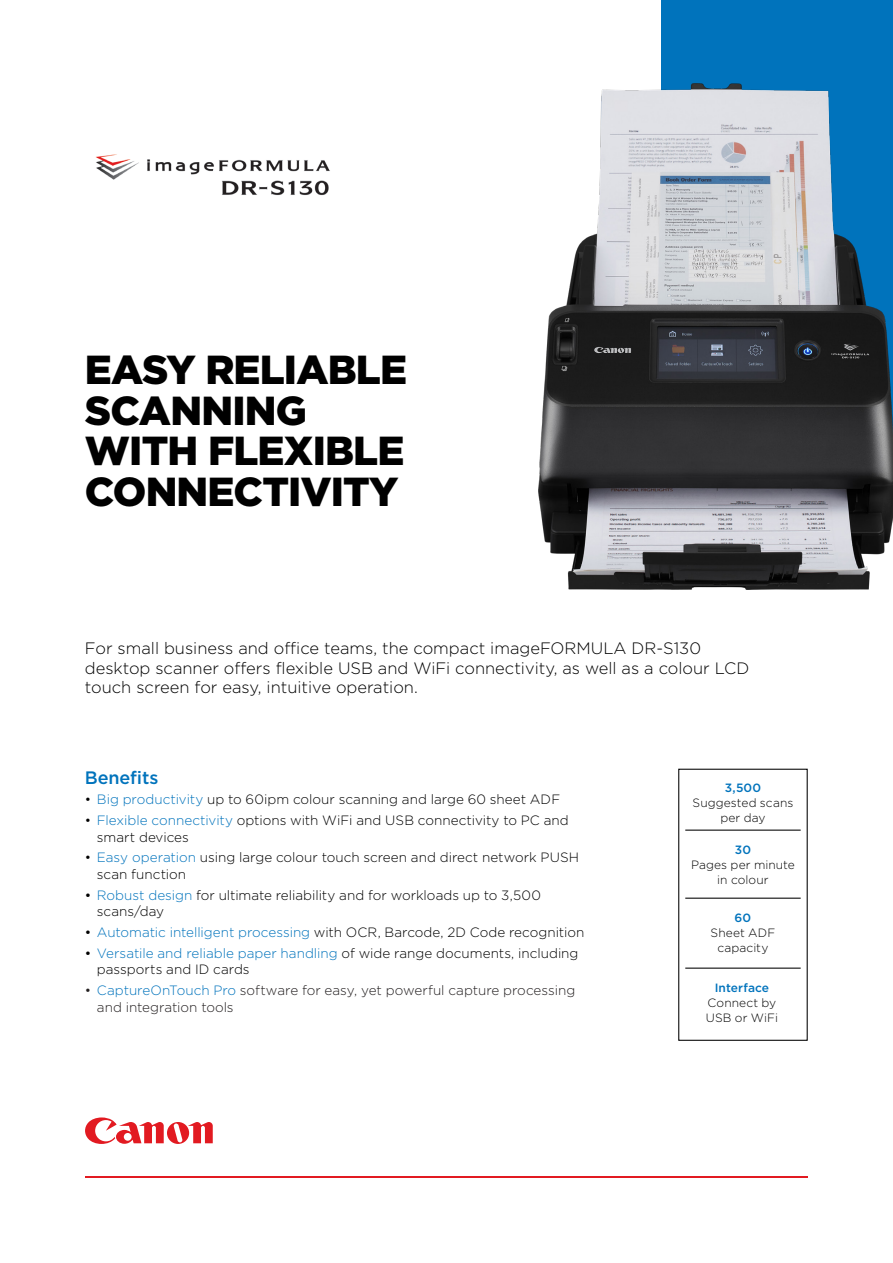
<style>
.page{position:relative;width:893px;height:1263px;background:#fff}
.page>*{position:absolute;margin:0;border:0;box-sizing:border-box;transform-origin:0 0}
.t1{font:900 40.5px/40.5px "Gotham";letter-spacing:-.02em;color:#000}
.SUBHEAD{font:500 18px "Gotham";letter-spacing:-.005em;color:#0073bc}
.t2{font:300 16.5px/19.5px "Gotham";color:#000}
.BODY_BULLETS{font:300 13.5px/16.5px "Gotham";color:#000}
.BODY_BULLETS-2{font:300 13.5px/16.5px "Gotham";color:#231f20}
.COVER_HEADER_SMALL{font:300 12px/15px "Gotham";letter-spacing:.01em;color:#000;text-align:center}
.COVER_HEADER_SMALL-2{font:500 12px "Gotham";letter-spacing:.01em;color:#0073bc}
.s1{color:#0073bc}
.s2{font-weight:400}
</style>
<div class="page">
<svg style="left:85px;top:1117px;width:128px;height:27px"></svg>
<hr style="left:85px;top:1176px;width:723px;height:2px;background:#e21a21">
<div style="left:662px;top:0;width:231px;height:477px;background:#0073bc"></div>
<hr style="left:685px;top:967px;width:116px;height:2px;background:#000">
<hr style="left:685px;top:898px;width:116px;height:1px;background:#000">
<hr style="left:685px;top:829px;width:116px;height:2px;background:#000">
<img style="left:539px;top:84px;width:354px;height:506px">
<img style="left:96px;top:154px;width:234px;height:41px">
<p class="t1" style="left:85px;top:349px;width:324px">EASY RELIABLE<br>SCANNING<br>WITH FLEXIBLE<br>CONNECTIVITY</p>
<p class="t2" style="left:85px;top:638px;width:666px">For small business and office teams, the compact imageFORMULA DR-S130 desktop scanner offers flexible USB and WiFi connectivity, as well as a colour LCD touch screen for easy, intuitive operation.</p>
<p class="SUBHEAD" style="left:85px;top:765px;width:75px">Benefits</p>
<p class="BODY_BULLETS" style="left:85px;top:791px;width:477px">• <span class="s1">Big productivity</span> up to 60ipm colour scanning and large 60 sheet ADF</p>
<p class="BODY_BULLETS" style="left:97px;top:812px;width:473px;text-indent:-12px">• <span class="s1">Flexible connectivity</span> options with WiFi and USB connectivity to PC and smart devices</p>
<p class="BODY_BULLETS" style="left:97px;top:849px;width:484px;text-indent:-12px">• <span class="s1">Easy operation</span> using large colour touch screen and direct network PUSH scan function</p>
<p class="BODY_BULLETS" style="left:97px;top:886px;width:446px;text-indent:-12px"><span class="s2">•</span> <span class="s1">Robust design</span> for ultimate reliability and for workloads up to 3,500 scans/day</p>
<p class="BODY_BULLETS" style="left:85px;top:923px;width:501px"><span class="s2">•</span> <span class="s1">Automatic intelligent processing</span> with OCR, Barcode, 2D Code recognition</p>
<p class="BODY_BULLETS" style="left:97px;top:944px;width:483px;text-indent:-12px"><span class="s2">•</span> <span class="s1">Versatile and reliable paper handling</span> of wide range documents, including passports and ID cards</p>
<p class="BODY_BULLETS-2" style="left:97px;top:981px;width:480px;text-indent:-12px">• <span class="s1">CaptureOnTouch Pro</span> software for easy, yet powerful capture processing and integration tools</p>
<p class="COVER_HEADER_SMALL-2" style="left:725px;top:780px;width:38px">3,500</p>
<p class="COVER_HEADER_SMALL" style="left:693px;top:795px;width:102px">Suggested scans per day</p>
<p class="COVER_HEADER_SMALL-2" style="left:735px;top:842px;width:18px">30</p>
<p class="COVER_HEADER_SMALL" style="left:691px;top:857px;width:105px">Pages per minute in colour</p>
<p class="COVER_HEADER_SMALL-2" style="left:735px;top:910px;width:18px">60</p>
<p class="COVER_HEADER_SMALL" style="left:711px;top:925px;width:66px">Sheet ADF capacity</p>
<p class="COVER_HEADER_SMALL-2" style="left:715px;top:980px;width:56px">Interface</p>
<p class="COVER_HEADER_SMALL" style="left:706px;top:995px;width:74px;text-align:left">Connect by<br>USB or WiFi</p>
</div>
